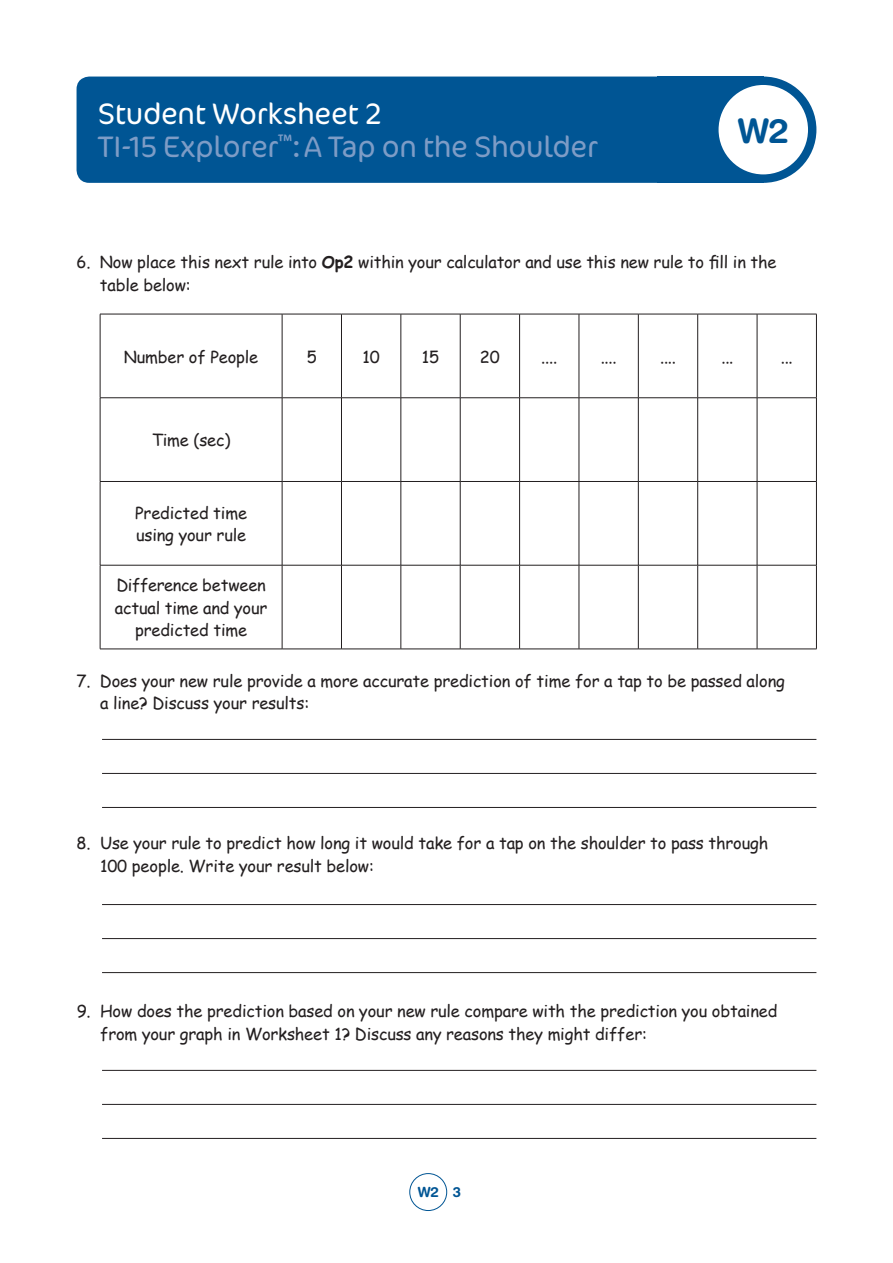
<style>
.page{position:relative;width:893px;height:1263px;background:#fff}
.page>*{position:absolute;margin:0;border:0;box-sizing:border-box;transform-origin:0 0}
.t1{font:700 33.75px "Helvetica Rounded";color:#005594}
.t2{font:300 30px/33px "Cocon";letter-spacing:-.01em;color:#7d9cc6}
.t3{font:16.5px/22.5px "Comic Sans MS";letter-spacing:-.01em;color:#231f20}
.t4{font:700 13.95px "Helvetica Rounded";color:#005594}
.s1{color:#fff}
.s2{font-weight:700}
</style>
<div class="page">
<div style="left:409px;top:1173px;width:38px;height:38px;border:1px solid #005594;border-radius:50%"></div>
<div style="left:658px;top:77px;width:106px;height:106px;background:#005594"></div>
<div style="left:77px;top:77px;width:613px;height:106px;background:#005594;border-radius:13px"></div>
<div style="left:710px;top:77px;width:106px;height:106px;background:#005594;border-radius:50%"></div>
<div style="left:719px;top:85px;width:89px;height:89px;background:#fff;border-radius:50%"></div>
<hr style="left:100px;top:314px;width:182px;height:1px;background:#231f20">
<hr style="left:100px;top:314px;width:1px;height:84px;background:#231f20">
<hr style="left:282px;top:314px;width:59px;height:1px;background:#231f20">
<hr style="left:282px;top:314px;width:1px;height:84px;background:#231f20">
<hr style="left:341px;top:314px;width:60px;height:1px;background:#231f20">
<hr style="left:341px;top:314px;width:1px;height:84px;background:#231f20">
<hr style="left:401px;top:314px;width:59px;height:1px;background:#231f20">
<hr style="left:401px;top:314px;width:1px;height:84px;background:#231f20">
<hr style="left:460px;top:314px;width:60px;height:1px;background:#231f20">
<hr style="left:460px;top:314px;width:1px;height:84px;background:#231f20">
<hr style="left:520px;top:314px;width:59px;height:1px;background:#231f20">
<hr style="left:519px;top:314px;width:1px;height:84px;background:#231f20">
<hr style="left:579px;top:314px;width:59px;height:1px;background:#231f20">
<hr style="left:579px;top:314px;width:1px;height:84px;background:#231f20">
<hr style="left:638px;top:314px;width:60px;height:1px;background:#231f20">
<hr style="left:638px;top:314px;width:1px;height:84px;background:#231f20">
<hr style="left:698px;top:314px;width:59px;height:1px;background:#231f20">
<hr style="left:697px;top:314px;width:1px;height:84px;background:#231f20">
<hr style="left:757px;top:314px;width:60px;height:1px;background:#231f20">
<hr style="left:757px;top:314px;width:1px;height:84px;background:#231f20">
<hr style="left:816px;top:314px;width:1px;height:84px;background:#231f20">
<hr style="left:100px;top:397px;width:182px;height:1px;background:#231f20">
<hr style="left:100px;top:398px;width:1px;height:83px;background:#231f20">
<hr style="left:282px;top:397px;width:59px;height:1px;background:#231f20">
<hr style="left:282px;top:398px;width:1px;height:83px;background:#231f20">
<hr style="left:341px;top:397px;width:60px;height:1px;background:#231f20">
<hr style="left:341px;top:398px;width:1px;height:83px;background:#231f20">
<hr style="left:401px;top:397px;width:59px;height:1px;background:#231f20">
<hr style="left:401px;top:398px;width:1px;height:83px;background:#231f20">
<hr style="left:460px;top:397px;width:60px;height:1px;background:#231f20">
<hr style="left:460px;top:398px;width:1px;height:83px;background:#231f20">
<hr style="left:520px;top:397px;width:59px;height:1px;background:#231f20">
<hr style="left:519px;top:398px;width:1px;height:83px;background:#231f20">
<hr style="left:579px;top:397px;width:59px;height:1px;background:#231f20">
<hr style="left:579px;top:398px;width:1px;height:83px;background:#231f20">
<hr style="left:638px;top:397px;width:60px;height:1px;background:#231f20">
<hr style="left:638px;top:398px;width:1px;height:83px;background:#231f20">
<hr style="left:698px;top:397px;width:59px;height:1px;background:#231f20">
<hr style="left:697px;top:398px;width:1px;height:83px;background:#231f20">
<hr style="left:757px;top:397px;width:60px;height:1px;background:#231f20">
<hr style="left:757px;top:398px;width:1px;height:83px;background:#231f20">
<hr style="left:816px;top:398px;width:1px;height:83px;background:#231f20">
<hr style="left:100px;top:481px;width:182px;height:1px;background:#231f20">
<hr style="left:100px;top:482px;width:1px;height:83px;background:#231f20">
<hr style="left:282px;top:481px;width:59px;height:1px;background:#231f20">
<hr style="left:282px;top:482px;width:1px;height:83px;background:#231f20">
<hr style="left:341px;top:481px;width:60px;height:1px;background:#231f20">
<hr style="left:341px;top:482px;width:1px;height:83px;background:#231f20">
<hr style="left:401px;top:481px;width:59px;height:1px;background:#231f20">
<hr style="left:401px;top:482px;width:1px;height:83px;background:#231f20">
<hr style="left:460px;top:481px;width:60px;height:1px;background:#231f20">
<hr style="left:460px;top:482px;width:1px;height:83px;background:#231f20">
<hr style="left:520px;top:481px;width:59px;height:1px;background:#231f20">
<hr style="left:519px;top:482px;width:1px;height:83px;background:#231f20">
<hr style="left:579px;top:481px;width:59px;height:1px;background:#231f20">
<hr style="left:579px;top:482px;width:1px;height:83px;background:#231f20">
<hr style="left:638px;top:481px;width:60px;height:1px;background:#231f20">
<hr style="left:638px;top:482px;width:1px;height:83px;background:#231f20">
<hr style="left:698px;top:481px;width:59px;height:1px;background:#231f20">
<hr style="left:697px;top:482px;width:1px;height:83px;background:#231f20">
<hr style="left:757px;top:481px;width:60px;height:1px;background:#231f20">
<hr style="left:757px;top:482px;width:1px;height:83px;background:#231f20">
<hr style="left:816px;top:482px;width:1px;height:83px;background:#231f20">
<hr style="left:100px;top:565px;width:182px;height:1px;background:#231f20">
<hr style="left:100px;top:565px;width:1px;height:84px;background:#231f20">
<hr style="left:282px;top:565px;width:59px;height:1px;background:#231f20">
<hr style="left:282px;top:565px;width:1px;height:84px;background:#231f20">
<hr style="left:341px;top:565px;width:60px;height:1px;background:#231f20">
<hr style="left:341px;top:565px;width:1px;height:84px;background:#231f20">
<hr style="left:401px;top:565px;width:59px;height:1px;background:#231f20">
<hr style="left:401px;top:565px;width:1px;height:84px;background:#231f20">
<hr style="left:460px;top:565px;width:60px;height:1px;background:#231f20">
<hr style="left:460px;top:565px;width:1px;height:84px;background:#231f20">
<hr style="left:520px;top:565px;width:59px;height:1px;background:#231f20">
<hr style="left:519px;top:565px;width:1px;height:84px;background:#231f20">
<hr style="left:579px;top:565px;width:59px;height:1px;background:#231f20">
<hr style="left:579px;top:565px;width:1px;height:84px;background:#231f20">
<hr style="left:638px;top:565px;width:60px;height:1px;background:#231f20">
<hr style="left:638px;top:565px;width:1px;height:84px;background:#231f20">
<hr style="left:698px;top:565px;width:59px;height:1px;background:#231f20">
<hr style="left:697px;top:565px;width:1px;height:84px;background:#231f20">
<hr style="left:757px;top:565px;width:60px;height:1px;background:#231f20">
<hr style="left:757px;top:565px;width:1px;height:84px;background:#231f20">
<hr style="left:816px;top:565px;width:1px;height:84px;background:#231f20">
<hr style="left:100px;top:649px;width:182px;height:1px;background:#231f20">
<hr style="left:282px;top:649px;width:59px;height:1px;background:#231f20">
<hr style="left:341px;top:649px;width:60px;height:1px;background:#231f20">
<hr style="left:401px;top:649px;width:59px;height:1px;background:#231f20">
<hr style="left:460px;top:649px;width:60px;height:1px;background:#231f20">
<hr style="left:520px;top:649px;width:59px;height:1px;background:#231f20">
<hr style="left:579px;top:649px;width:59px;height:1px;background:#231f20">
<hr style="left:638px;top:649px;width:60px;height:1px;background:#231f20">
<hr style="left:698px;top:649px;width:59px;height:1px;background:#231f20">
<hr style="left:757px;top:649px;width:60px;height:1px;background:#231f20">
<hr style="left:102px;top:739px;width:714px;height:1px;background:#231f20">
<hr style="left:102px;top:773px;width:714px;height:1px;background:#231f20">
<hr style="left:102px;top:807px;width:714px;height:1px;background:#231f20">
<hr style="left:102px;top:1070px;width:714px;height:1px;background:#231f20">
<hr style="left:102px;top:1104px;width:714px;height:1px;background:#231f20">
<hr style="left:102px;top:1138px;width:714px;height:1px;background:#231f20">
<hr style="left:102px;top:904px;width:714px;height:1px;background:#231f20">
<hr style="left:102px;top:938px;width:714px;height:1px;background:#231f20">
<hr style="left:102px;top:972px;width:714px;height:1px;background:#231f20">
<h2 class="t2" style="left:98px;top:96px;width:502px"><span class="s1">Student Worksheet 2<br></span>TI-15 Explorer<sup>™</sup>:A Tap on the Shoulder</h2>
<h1 class="t1" style="left:738px;top:110px;width:52px">W2</h1>
<p class="t3" style="left:100px;top:250px;width:678px;text-indent:-23px">6. Now place this next rule into <span class="s2">Op2</span> within your calculator and use this new rule to fill in the table below:</p>
<p class="t3" style="left:124px;top:345px;width:136px">Number of People</p>
<p class="t3" style="left:307px;top:345px;width:12px">5</p>
<p class="t3" style="left:362px;top:345px;width:19px">10</p>
<p class="t3" style="left:422px;top:345px;width:19px">15</p>
<p class="t3" style="left:480px;top:345px;width:21px">20</p>
<p class="t3" style="left:541px;top:345px;width:17px">....</p>
<p class="t3" style="left:601px;top:345px;width:17px">....</p>
<p class="t3" style="left:660px;top:345px;width:17px">....</p>
<p class="t3" style="left:721px;top:345px;width:13px">...</p>
<p class="t3" style="left:781px;top:345px;width:13px">...</p>
<p class="t3" style="left:152px;top:428px;width:80px">Time (sec)</p>
<p class="t3" style="left:135px;top:501px;width:113px">Predicted time using your rule</p>
<p class="t3" style="left:115px;top:573px;width:154px;text-align:center">Difference between actual time and your predicted time</p>
<p class="t3" style="left:100px;top:669px;width:686px;text-indent:-23px">7. Does your new rule provide a more accurate prediction of time for a tap to be passed along a line? Discuss your results:</p>
<p class="t3" style="left:100px;top:831px;width:670px;text-indent:-23px">8. Use your rule to predict how long it would take for a tap on the shoulder to pass through<br>100 people. Write your result below:</p>
<p class="t3" style="left:100px;top:999px;width:679px;text-indent:-23px">9. How does the prediction based on your new rule compare with the prediction you obtained from your graph in Worksheet 1? Discuss any reasons they might differ:</p>
<p class="t4" style="left:418px;top:1184px;width:22px">W2</p>
</div>
